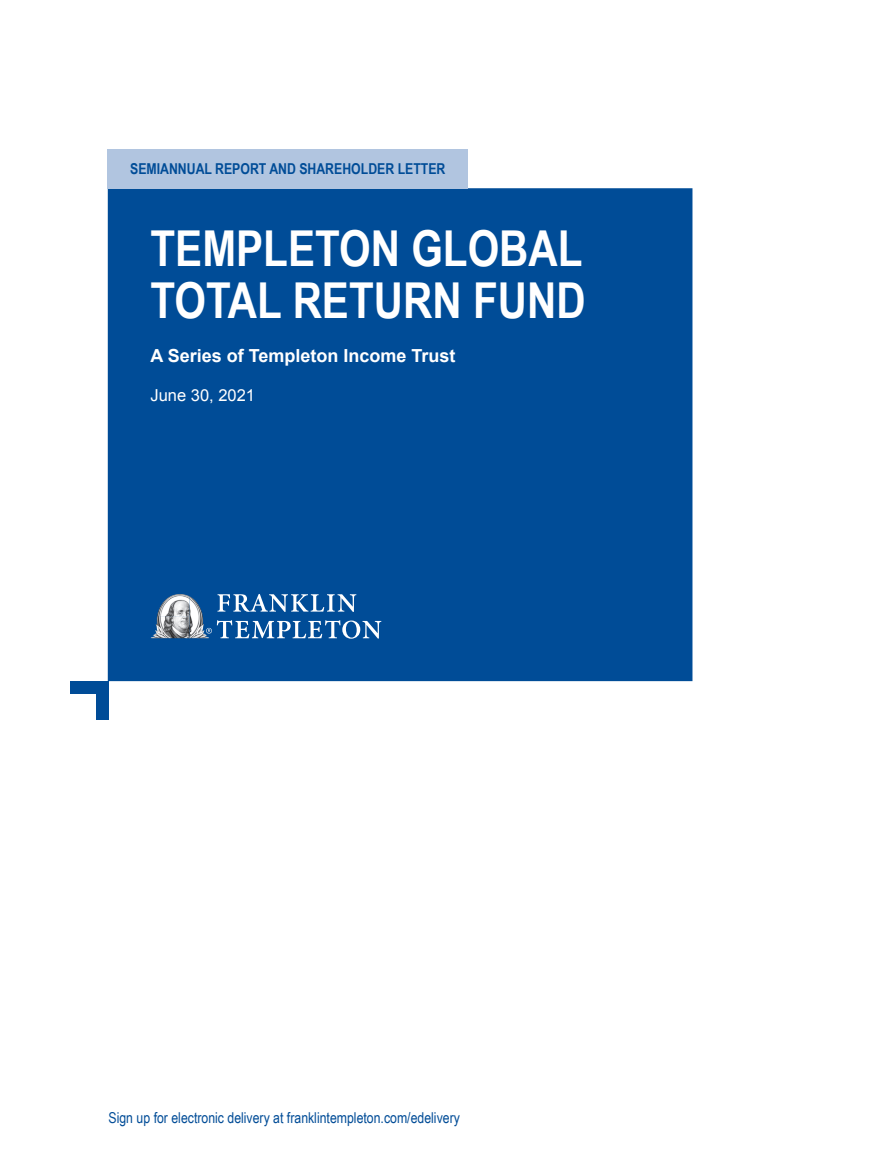
<style>
.page{position:relative;width:891px;height:1161px;background:#fff}
.page>*{position:absolute;margin:0;border:0;box-sizing:border-box;transform-origin:0 0}
.t1{font:700 49.5px/52.5px "Arial Narrow";color:#fff}
.t2{font:700 18px "Arial";color:#fff}
.t3{font:16.5px "Arial";color:#fff}
.t4{font:15px "Arial Narrow";color:#004c97}
.t5{font:700 15px "Arial Narrow";color:#004c97}
</style>
<div class="page">
<div style="left:108px;top:188px;width:584px;height:493px;background:#004c97"></div>
<div style="left:108px;top:149px;width:360px;height:39px;background:#b1c5e0"></div>
<div style="left:70px;top:681px;width:39px;height:13px;background:#004c97"></div>
<div style="left:96px;top:681px;width:13px;height:39px;background:#004c97"></div>
<svg style="left:217px;top:594px;width:139px;height:18px"></svg>
<svg style="left:206px;top:620px;width:175px;height:19px"></svg>
<img style="left:157px;top:594px;width:33px;height:22px">
<img style="left:190px;top:596px;width:19px;height:42px">
<img style="left:151px;top:616px;width:39px;height:22px">
<p class="t5" style="left:130px;top:157px;width:317px">SEMIANNUAL REPORT AND SHAREHOLDER LETTER</p>
<h1 class="t1" style="left:150px;top:220px;width:437px">TEMPLETON GLOBAL<br>TOTAL RETURN FUND</h1>
<p class="t2" style="left:150px;top:343px;width:307px">A Series of Templeton Income Trust</p>
<p class="t3" style="left:150px;top:385px;width:106px">June 30, 2021</p>
<p class="t4" style="left:109px;top:1106px;width:353px">Sign up for electronic delivery at franklintempleton.com/edelivery</p>
</div>
